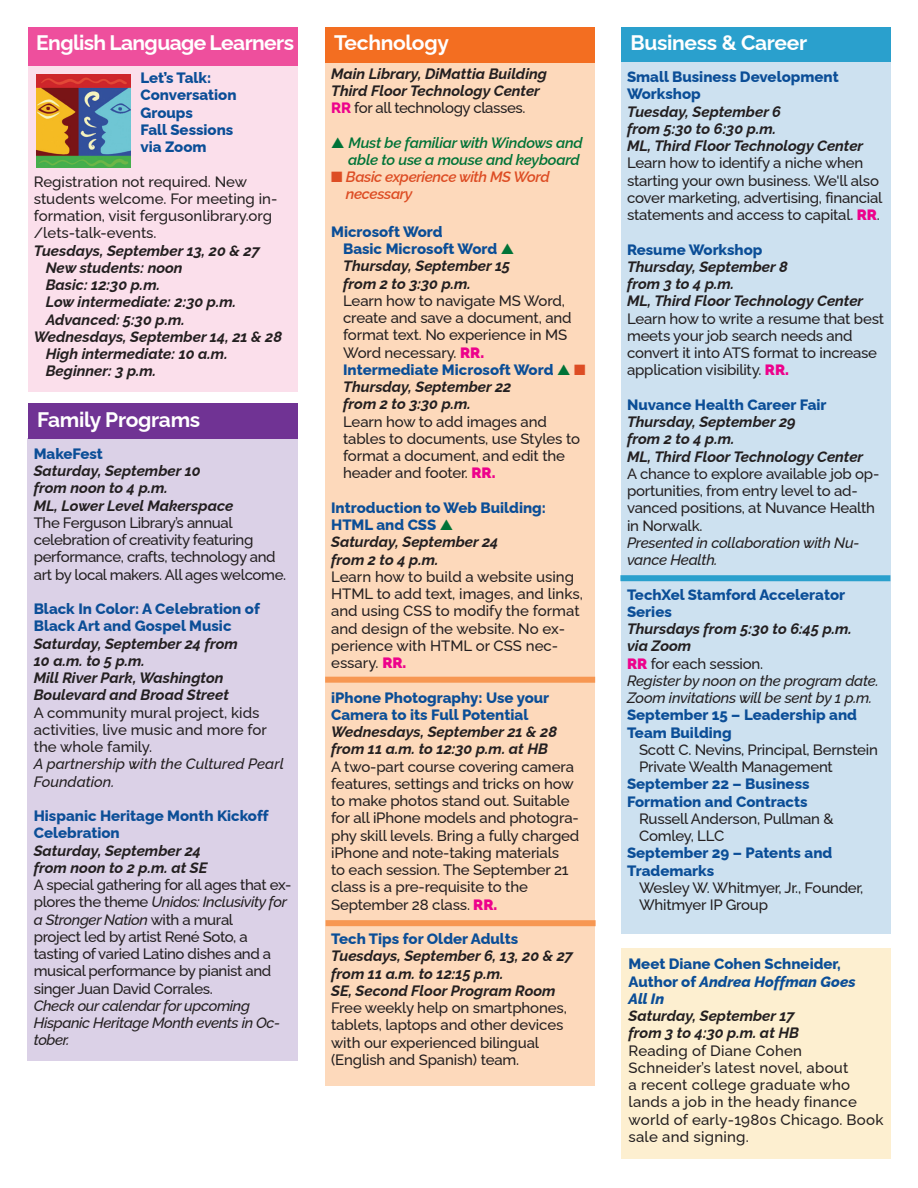
<style>
.page{position:relative;width:918px;height:1188px;background:#fff}
.page>*{position:absolute;margin:0;border:0;box-sizing:border-box;transform-origin:0 0}
.t1{font:700 21px "Raleway";letter-spacing:-.015em;color:#fff}
.t2{font:500 15px/17.2px "Raleway";letter-spacing:-.015em;color:#231f20}
.t3{font:italic 700 15px/17.2px "Raleway";color:#231f20}
.t4{font:800 15px/17.2px "Raleway";color:#0b4e97}
.t5{font:italic 500 15px/17.2px "Raleway";letter-spacing:-.015em;color:#231f20}
.t6{font:500 15px/17.2px "Raleway";letter-spacing:.015em;color:#231f20}
.t7{font:italic 600 15px/17.2px "Raleway";letter-spacing:-.015em;color:#007337;text-align:right}
.t8{font:italic 600 15px/17.2px "Raleway";letter-spacing:-.025em;color:#dd4d24}
.s1{font-weight:900;color:#ed028c}
.s2{font-weight:800;color:#ed028c}
.s3{color:#007337}
.s4{color:#dd4d24}
.s5{font-style:italic}
</style>
<div class="page">
<div style="left:28px;top:63px;width:270px;height:329px;background:#fbdfeb"></div>
<div style="left:28px;top:27px;width:270px;height:38px;background:#ee4f9d"></div>
<div style="left:621px;top:27px;width:270px;height:35px;background:#2aa0cd"></div>
<div style="left:621px;top:62px;width:270px;height:872px;background:#cde1f0"></div>
<div style="left:325px;top:58px;width:270px;height:1028px;background:#fdd9bb"></div>
<div style="left:325px;top:677px;width:270px;height:6px;background:#f79752"></div>
<div style="left:620px;top:575px;width:270px;height:6px;background:#2aa0cd"></div>
<div style="left:326px;top:920px;width:270px;height:6px;background:#f79752"></div>
<div style="left:621px;top:948px;width:270px;height:211px;background:#fdefd0"></div>
<div style="left:325px;top:27px;width:270px;height:35px;background:#f36e21"></div>
<div style="left:28px;top:439px;width:270px;height:622px;background:#dbd1e7"></div>
<div style="left:28px;top:404px;width:270px;height:35px;background:#703394"></div>
<img style="left:37px;top:74px;width:94px;height:94px">
<p class="t1" style="left:36px;top:31px;width:259px">English Language Learners</p>
<p class="t1" style="left:631px;top:31px;width:178px">Business &amp; Career</p>
<p class="t4" style="left:627px;top:68px;width:213px">Small Business Development<br>Workshop</p>
<p class="t3" style="left:627px;top:103px;width:156px">Tuesday, September 6 from 5:30 to 6:30 p.m.</p>
<p class="t3" style="left:627px;top:137px;width:238px">ML, Third Floor Technology Center</p>
<p class="t2" style="left:627px;top:155px;width:257px">Learn how to identify a niche when starting your own business. We'll also cover marketing, advertising, financial statements and access to capital. <span class="s1">RR</span>.</p>
<p class="t4" style="left:627px;top:241px;width:137px">Resume Workshop</p>
<p class="t3" style="left:627px;top:258px;width:162px">Thursday, September 8 from 3 to 4 p.m.</p>
<p class="t3" style="left:627px;top:293px;width:238px">ML, Third Floor Technology Center</p>
<p class="t2" style="left:627px;top:310px;width:259px">Learn how to write a resume that best meets your job search needs and convert it into ATS format to increase application visibility. <span class="s1">RR.</span></p>
<p class="t4" style="left:627px;top:396px;width:201px">Nuvance Health Career Fair</p>
<p class="t3" style="left:627px;top:413px;width:170px">Thursday, September 29 from 2 to 4 p.m.</p>
<p class="t3" style="left:627px;top:448px;width:238px">ML, Third Floor Technology Center</p>
<p class="t2" style="left:627px;top:465px;width:254px">A chance to explore available job op&shy;portunities, from entry level to ad&shy;vanced positions, at Nuvance Health in Norwalk.</p>
<p class="t5" style="left:627px;top:534px;width:234px">Presented in collaboration with Nu&shy;vance Health.</p>
<p class="t4" style="left:627px;top:586px;width:220px">TechXel Stamford Accelerator<br>Series</p>
<p class="t3" style="left:627px;top:620px;width:226px">Thursdays from 5:30 to 6:45 p.m. via Zoom</p>
<p class="t2" style="left:627px;top:655px;width:138px"><span class="s1">RR</span> for each session.</p>
<p class="t5" style="left:627px;top:672px;width:253px">Register by noon on the program date.<br>Zoom invitations will be sent by 1 p.m.</p>
<p class="t4" style="left:627px;top:707px;width:232px">September 15 – Leadership and<br>Team Building</p>
<p class="t2" style="left:639px;top:741px;width:240px">Scott C. Nevins, Principal, Bernstein<br>Private Wealth Management</p>
<p class="t4" style="left:627px;top:776px;width:184px">September 22 – Business<br>Formation and Contracts</p>
<p class="t2" style="left:639px;top:810px;width:196px">Russell Anderson, Pullman &amp;<br>Comley, LLC</p>
<p class="t4" style="left:627px;top:845px;width:207px">September 29 – Patents and<br>Trademarks</p>
<p class="t2" style="left:639px;top:879px;width:226px">Wesley W. Whitmyer, Jr., Founder,<br>Whitmyer IP Group</p>
<p class="t1" style="left:334px;top:31px;width:116px">Technology</p>
<p class="t3" style="left:331px;top:65px;width:217px">Main Library, DiMattia Building</p>
<p class="t3" style="left:331px;top:82px;width:210px">Third Floor Technology Center</p>
<p class="t2" style="left:331px;top:99px;width:196px"><span class="s2">RR</span> for all technology classes.</p>
<p class="t7" style="left:331px;top:134px;width:253px">▲ Must be familiar with Windows and able to use a mouse and keyboard</p>
<p class="t8" style="left:346px;top:168px;width:205px;text-indent:-15px">■ Basic experience with MS Word necessary</p>
<p class="t4" style="left:331px;top:223px;width:113px">Microsoft Word</p>
<p class="t4" style="left:343px;top:240px;width:173px">Basic Microsoft Word <span class="s3">▲</span></p>
<p class="t3" style="left:343px;top:257px;width:169px">Thursday, September 15 from 2 to 3:30 p.m.</p>
<p class="t2" style="left:343px;top:292px;width:230px">Learn how to navigate MS Word, create and save a document, and format text. No experience in MS<br>Word necessary. <span class="s1">RR.</span></p>
<p class="t4" style="left:343px;top:361px;width:244px">Intermediate Microsoft Word <span class="s3">▲</span> <span class="s4">■</span></p>
<p class="t3" style="left:343px;top:378px;width:170px">Thursday, September 22 from 2 to 3:30 p.m.</p>
<p class="t2" style="left:343px;top:413px;width:238px">Learn how to add images and tables to documents, use Styles to format a document, and edit the header and footer. <span class="s1">RR.</span></p>
<p class="t4" style="left:331px;top:499px;width:216px">Introduction to Web Building:<br>HTML and CSS <span class="s3">▲</span></p>
<p class="t3" style="left:331px;top:533px;width:169px">Saturday, September 24 from 2 to 4 p.m.</p>
<p class="t2" style="left:331px;top:568px;width:253px">Learn how to build a website using<br>HTML to add text, images, and links, and using CSS to modify the format and design of the website. No ex&shy;perience with HTML or CSS nec&shy;essary. <span class="s1">RR.</span></p>
<p class="t4" style="left:331px;top:689px;width:220px">iPhone Photography: Use your<br>Camera to its Full Potential</p>
<p class="t3" style="left:331px;top:723px;width:227px">Wednesdays, September 21 &amp; 28 from 11 a.m. to 12:30 p.m. at HB</p>
<p class="t2" style="left:331px;top:758px;width:250px">A two-part course covering camera features, settings and tricks on how to make photos stand out. Suitable for all iPhone models and photogra&shy;phy skill levels. Bring a fully charged iPhone and note-taking materials<br>to each session. The September 21 class is a pre-requisite to the September 28 class. <span class="s1">RR.</span></p>
<p class="t4" style="left:331px;top:930px;width:189px">Tech Tips for Older Adults</p>
<p class="t3" style="left:331px;top:947px;width:243px">Tuesdays, September 6, 13, 20 &amp; 27 from 11 a.m. to 12:15 p.m.</p>
<p class="t3" style="left:331px;top:982px;width:226px">SE, Second Floor Program Room</p>
<p class="t2" style="left:331px;top:999px;width:237px">Free weekly help on smartphones, tablets, laptops and other devices with our experienced bilingual (English and Spanish) team.</p>
<p class="t4" style="left:140px;top:69px;width:98px">Let’s Talk:<br>Conversation<br>Groups</p>
<p class="t4" style="left:140px;top:121px;width:94px">Fall Sessions via Zoom</p>
<p class="t2" style="left:34px;top:173px;width:245px">Registration not required. New students welcome. For meeting in&shy;formation, visit fergusonlibrary.org /lets-talk-events.</p>
<p class="t3" style="left:34px;top:242px;width:228px">Tuesdays, September 13, 20 &amp; 27</p>
<p class="t3" style="left:46px;top:259px;width:138px">New students: noon</p>
<p class="t3" style="left:46px;top:276px;width:116px">Basic: 12:30 p.m.</p>
<p class="t3" style="left:46px;top:294px;width:192px">Low intermediate: 2:30 p.m.</p>
<p class="t3" style="left:46px;top:311px;width:141px">Advanced: 5:30 p.m.</p>
<p class="t3" style="left:34px;top:328px;width:250px">Wednesdays, September 14, 21 &amp; 28</p>
<p class="t3" style="left:46px;top:345px;width:183px">High intermediate: 10 a.m.</p>
<p class="t3" style="left:46px;top:363px;width:112px">Beginner: 3 p.m.</p>
<p class="t1" style="left:37px;top:407px;width:165px">Family Programs</p>
<p class="t4" style="left:34px;top:445px;width:71px">MakeFest</p>
<p class="t3" style="left:34px;top:462px;width:169px">Saturday, September 10 from noon to 4 p.m.</p>
<p class="t3" style="left:34px;top:497px;width:201px">ML, Lower Level Makerspace</p>
<p class="t2" style="left:34px;top:514px;width:254px">The Ferguson Library’s annual celebration of creativity featuring performance, crafts, technology and art by local makers. All ages welcome.</p>
<p class="t4" style="left:34px;top:600px;width:228px">Black In Color: A Celebration of<br>Black Art and Gospel Music</p>
<p class="t3" style="left:34px;top:635px;width:206px">Saturday, September 24 from<br>10 a.m. to 5 p.m.</p>
<p class="t3" style="left:34px;top:669px;width:197px">Mill River Park, Washington<br>Boulevard and Broad Street</p>
<p class="t2" style="left:34px;top:704px;width:235px">A community mural project, kids activities, live music and more for the whole family.</p>
<p class="t5" style="left:34px;top:755px;width:252px">A partnership with the Cultured Pearl<br>Foundation.</p>
<p class="t4" style="left:34px;top:807px;width:236px">Hispanic Heritage Month Kickoff<br>Celebration</p>
<p class="t3" style="left:34px;top:842px;width:175px">Saturday, September 24 from noon to 2 p.m. at SE</p>
<p class="t2" style="left:34px;top:876px;width:259px">A special gathering for all ages that ex&shy;plores the theme <span class="s5">Unidos: Inclusivity for a Stronger Nation</span> with a mural<br>project led by artist René Soto, a tasting of varied Latino dishes and a musical performance by pianist and singer Juan David Corrales.</p>
<p class="t5" style="left:34px;top:997px;width:248px">Check our calendar for upcoming<br>Hispanic Heritage Month events in Oc&shy;tober.</p>
<p class="t4" style="left:629px;top:955px;width:229px">Meet Diane Cohen Schneider,<br>Author of <span class="s5">Andrea Hoffman Goes<br>All In</span></p>
<p class="t3" style="left:629px;top:1007px;width:172px">Saturday, September 17 from 3 to 4:30 p.m. at HB</p>
<p class="t6" style="left:629px;top:1042px;width:256px">Reading of Diane Cohen<br>Schneider’s latest novel, about<br>a recent college graduate who lands a job in the heady finance world of early-1980s Chicago. Book sale and signing.</p>
</div>
